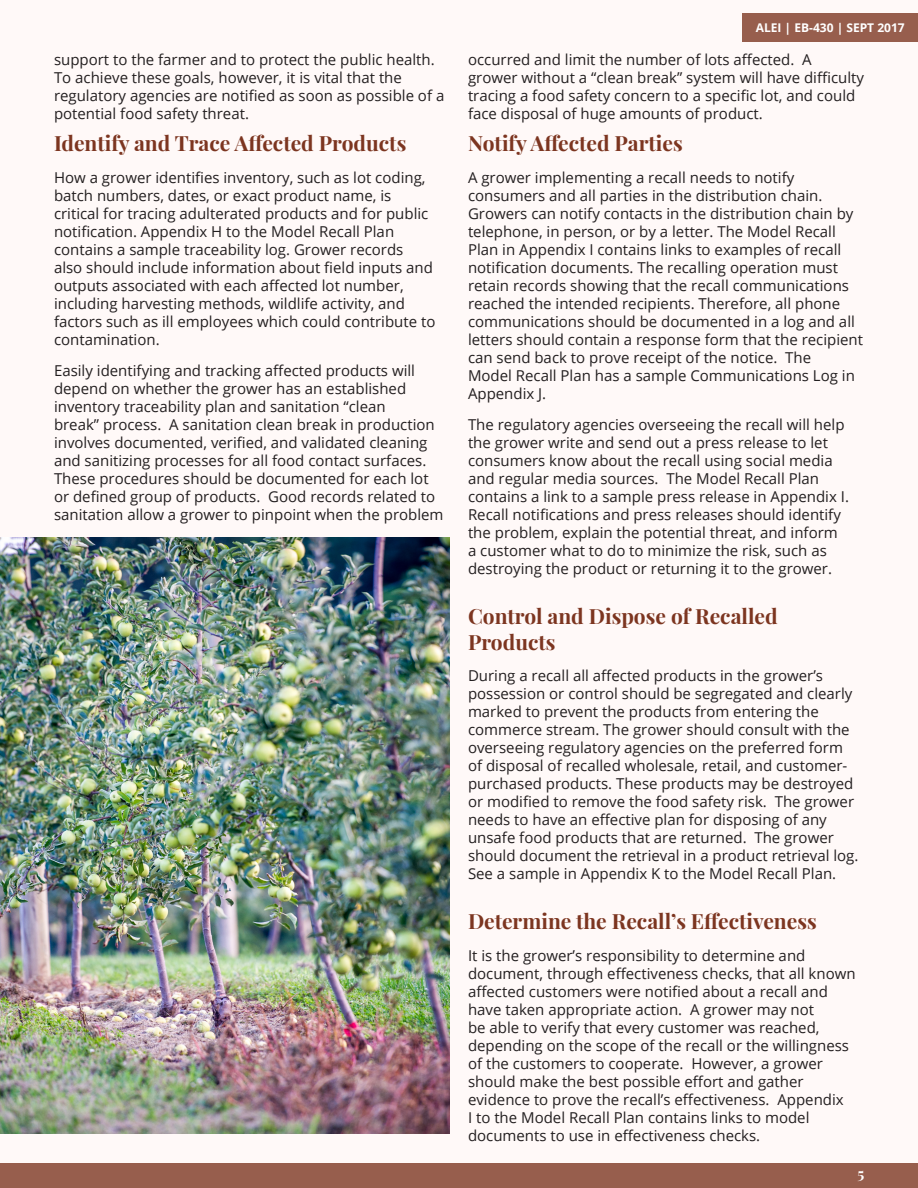
<style>
.page{position:relative;width:918px;height:1188px;background:#fff}
.page>*{position:absolute;margin:0;border:0;box-sizing:border-box;transform-origin:0 0}
.t1{font:700 21px/25.2px "Playfair Display";color:#7c3520}
.t2{font:15px/18px "Open Sans";color:#231f20}
.t3{font:700 15px "Playfair Display";color:#fff}
.t4{font:700 12px "Open Sans";color:#fff}
</style>
<div class="page">
<div style="left:0;top:1162px;width:918px;height:26px;background:#975e4d"></div>
<div style="left:0;top:0;width:918px;height:1162px;background:#fff9f8"></div>
<img style="left:0;top:538px;width:450px;height:596px">
<div style="left:742px;top:14px;width:176px;height:28px;background:#975e4d"></div>
<p class="t2" style="left:54px;top:51px;width:392px">support to the farmer and to protect the public health.<br>To achieve these goals, however, it is vital that the regulatory agencies are notified as soon as possible of a potential food safety threat.</p>
<p class="t1" style="left:54px;top:131px;width:354px">Identify and Trace Affected Products</p>
<p class="t2" style="left:54px;top:168px;width:383px">How a grower identifies inventory, such as lot coding, batch numbers, dates, or exact product name, is critical for tracing adulterated products and for public notification. Appendix H to the Model Recall Plan contains a sample traceability log. Grower records also should include information about field inputs and outputs associated with each affected lot number, including harvesting methods, wildlife activity, and factors such as ill employees which could contribute to contamination.</p>
<p class="t2" style="left:54px;top:362px;width:391px">Easily identifying and tracking affected products will depend on whether the grower has an established inventory traceability plan and sanitation “clean<br>break” process. A sanitation clean break in production involves documented, verified, and validated cleaning and sanitizing processes for all food contact surfaces.<br>These procedures should be documented for each lot or defined group of products. Good records related to sanitation allow a grower to pinpoint when the problem</p>
<p class="t4" style="left:756px;top:19px;width:151px">ALEI | EB-430 | SEPT 2017</p>
<p class="t2" style="left:468px;top:51px;width:398px">occurred and limit the number of lots affected. A grower without a “clean break” system will have difficulty tracing a food safety concern to a specific lot, and could face disposal of huge amounts of product.</p>
<p class="t1" style="left:468px;top:131px;width:216px">Notify Affected Parties</p>
<p class="t2" style="left:468px;top:168px;width:397px">A grower implementing a recall needs to notify consumers and all parties in the distribution chain.<br>Growers can notify contacts in the distribution chain by telephone, in person, or by a letter. The Model Recall Plan in Appendix I contains links to examples of recall notification documents. The recalling operation must retain records showing that the recall communications reached the intended recipients. Therefore, all phone communications should be documented in a log and all letters should contain a response form that the recipient can send back to prove receipt of the notice. The<br>Model Recall Plan has a sample Communications Log in Appendix J.</p>
<p class="t2" style="left:468px;top:416px;width:383px">The regulatory agencies overseeing the recall will help the grower write and send out a press release to let consumers know about the recall using social media and regular media sources. The Model Recall Plan contains a link to a sample press release in Appendix I.<br>Recall notifications and press releases should identify the problem, explain the potential threat, and inform a customer what to do to minimize the risk, such as destroying the product or returning it to the grower.</p>
<p class="t1" style="left:468px;top:604px;width:311px">Control and Dispose of Recalled<br>Products</p>
<p class="t2" style="left:468px;top:666px;width:392px">During a recall all affected products in the grower’s possession or control should be segregated and clearly marked to prevent the products from entering the commerce stream. The grower should consult with the overseeing regulatory agencies on the preferred form of disposal of recalled wholesale, retail, and customer&shy;purchased products. These products may be destroyed or modified to remove the food safety risk. The grower needs to have an effective plan for disposing of any unsafe food products that are returned. The grower should document the retrieval in a product retrieval log.<br>See a sample in Appendix K to the Model Recall Plan.</p>
<p class="t1" style="left:468px;top:908px;width:350px">Determine the Recall’s Effectiveness</p>
<p class="t2" style="left:468px;top:946px;width:389px">It is the grower’s responsibility to determine and document, through effectiveness checks, that all known affected customers were notified about a recall and have taken appropriate action. A grower may not<br>be able to verify that every customer was reached, depending on the scope of the recall or the willingness of the customers to cooperate. However, a grower should make the best possible effort and gather evidence to prove the recall’s effectiveness. Appendix<br>I to the Model Recall Plan contains links to model documents to use in effectiveness checks.</p>
<p class="t3" style="left:857px;top:1164px;width:8px">5</p>
</div>
